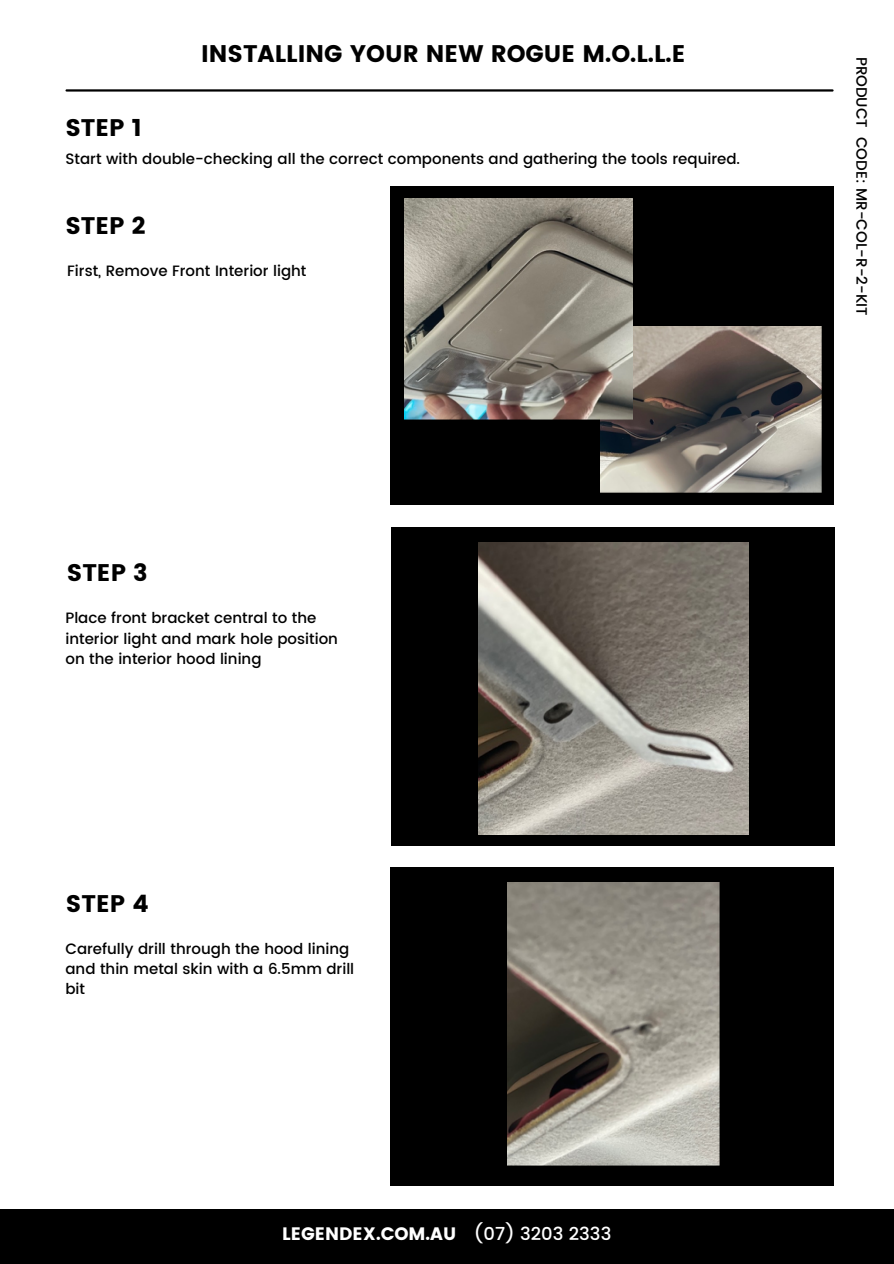
<style>
.page{position:relative;width:894px;height:1264px;background:#fff}
.page>*{position:absolute;margin:0;border:0;box-sizing:border-box;transform-origin:0 0}
.t1{font:24px "Poppins";color:#000}
.t2{font:18px "Poppins";color:#fff}
.t3{font:500 18px "Poppins";color:#fff}
.t4{font:500 15px/20.2px "Poppins";color:#000}
</style>
<div class="page">
<div style="left:390px;top:186px;width:443px;height:319px;background:#000"></div>
<div style="left:391px;top:527px;width:443px;height:318px;background:#000"></div>
<div style="left:0;top:1208px;width:893px;height:55px;background:#000"></div>
<hr style="left:67px;top:89px;width:765px;height:3px;background:#000">
<div style="left:390px;top:867px;width:443px;height:318px;background:#000"></div>
<img style="left:600px;top:327px;width:221px;height:165px">
<img style="left:404px;top:198px;width:228px;height:222px">
<img style="left:478px;top:542px;width:270px;height:292px">
<img style="left:507px;top:882px;width:211px;height:283px">
<p class="t1" style="left:65px;top:114px;width:78px">STEP 1</p>
<p class="t1" style="left:201px;top:40px;width:485px">INSTALLING YOUR NEW ROGUE M.O.L.L.E</p>
<p class="t4" style="left:65px;top:149px;width:676px">Start with double-checking all the correct components and gathering the tools required.</p>
<p class="t1" style="left:65px;top:212px;width:82px">STEP 2</p>
<h4 class="t4" style="left:67px;top:261px;width:241px">First, Remove Front Interior light</h4>
<h1 class="t1" style="left:67px;top:559px;width:82px">STEP 3</h1>
<p class="t4" style="left:65px;top:608px;width:274px">Place front bracket central to the interior light and mark hole position on the interior hood lining</p>
<p class="t1" style="left:66px;top:889px;width:84px">STEP 4</p>
<h2 class="t4" style="left:65px;top:938px;width:290px">Carefully drill through the hood lining and thin metal skin with a 6.5mm drill bit</h2>
<h1 class="t2" style="left:282px;top:1223px;width:175px">LEGENDEX.COM.AU</h1>
<p class="t3" style="left:473px;top:1223px;width:139px">(07) 3203 2333</p>
<h3 class="t4" style="left:871px;top:57px;width:260px;rotate:90deg">PRODUCT CODE: MR-COL-R-2-KIT</h3>
</div>
